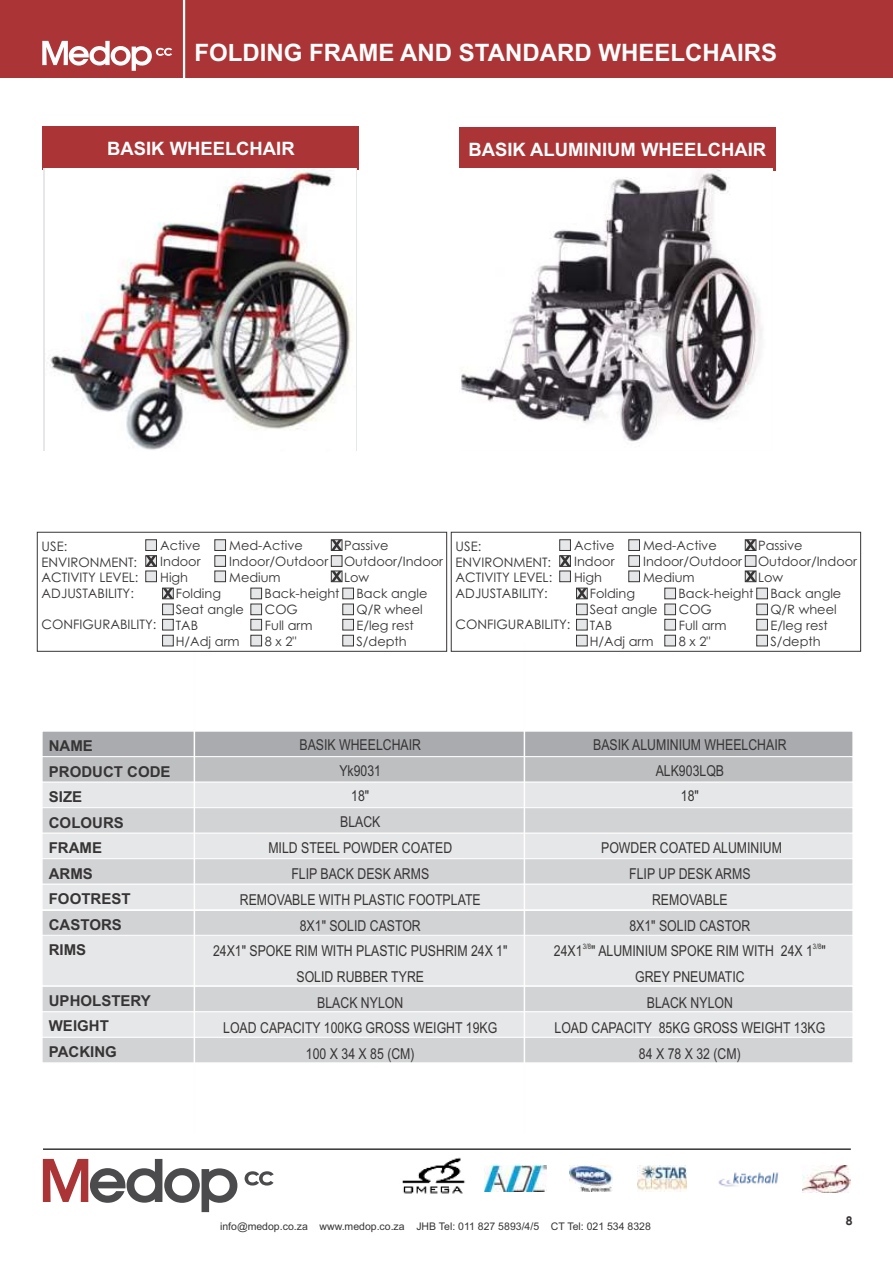
<style>
.page{position:relative;width:893px;height:1263px;background:#fff}
.page>*{position:absolute;margin:0;border:0;box-sizing:border-box;transform-origin:0 0}
.t1{font:700 24px "Arial";color:#fefefe}
.t2{font:700 18.45px "Arial";color:#fefefe}
.t3{font:15px/25.8px "Arial Narrow";color:#373435;text-align:center}
.t4{font:700 15px/25.5px "Arial";color:#373435}
.t5{font:13.05px/15.6px "Century Gothic";color:#373435}
.t6{font:12.9px/15.9px "Century Gothic";color:#373435}
.t7{font:700 12px "Century Gothic";color:#373435}
.t8{font:10.5px "Arial";color:#373435}
.t9{font:7.5px "Arial Narrow";color:#373435}
</style>
<div class="page">
<div style="left:43px;top:126px;width:316px;height:43px;background:#ab3436"></div>
<div style="left:459px;top:127px;width:316px;height:43px;background:#ab3436"></div>
<img style="left:50px;top:169px;width:303px;height:281px">
<img style="left:459px;top:169px;width:311px;height:273px">
<img style="left:402px;top:1157px;width:63px;height:37px">
<div style="left:0;top:0;width:893px;height:78px;background:#ab3436"></div>
<svg style="left:42px;top:41px;width:130px;height:30px"></svg>
<hr style="left:43px;top:1148px;width:808px;height:2px;background:#373435">
<svg style="left:43px;top:1159px;width:194px;height:53px"></svg>
<svg style="left:245px;top:1171px;width:29px;height:14px"></svg>
<img style="left:803px;top:1165px;width:48px;height:27px">
<img style="left:718px;top:1172px;width:61px;height:15px">
<img style="left:484px;top:1165px;width:63px;height:27px">
<img style="left:570px;top:1165px;width:42px;height:27px">
<img style="left:638px;top:1165px;width:48px;height:27px">
<hr style="left:183px;top:0;width:2px;height:79px;background:#fefefe">
<svg style="left:42px;top:731px;width:811px;height:332px;background:#d8d9db"></svg>
<hr style="left:194px;top:643px;width:1px;height:489px;background:#fefefe">
<hr style="left:524px;top:643px;width:1px;height:489px;background:#fefefe">
<svg style="left:214px;top:539px;width:12px;height:43px"></svg>
<svg style="left:250px;top:588px;width:12px;height:58px"></svg>
<svg style="left:342px;top:588px;width:12px;height:58px"></svg>
<div style="left:37px;top:532px;width:410px;height:119px;border:1px solid #373435"></div>
<svg style="left:628px;top:539px;width:12px;height:43px"></svg>
<svg style="left:664px;top:588px;width:12px;height:58px"></svg>
<svg style="left:756px;top:588px;width:12px;height:58px"></svg>
<div style="left:451px;top:532px;width:410px;height:119px;border:1px solid #373435"></div>
<svg style="left:576px;top:588px;width:12px;height:58px"></svg>
<svg style="left:559px;top:539px;width:12px;height:43px"></svg>
<svg style="left:745px;top:539px;width:11px;height:43px"></svg>
<svg style="left:162px;top:588px;width:12px;height:58px"></svg>
<svg style="left:145px;top:539px;width:12px;height:43px"></svg>
<svg style="left:331px;top:539px;width:11px;height:43px"></svg>
<h1 class="t1" style="left:194px;top:43px;width:584px">FOLDING FRAME AND STANDARD WHEELCHAIRS</h1>
<p class="t2" style="left:107px;top:142px;width:189px">BASIK WHEELCHAIR</p>
<p class="t2" style="left:468px;top:143px;width:299px">BASIK ALUMINIUM WHEELCHAIR</p>
<p class="t6" style="left:160px;top:538px;width:42px">Active</p>
<p class="t6" style="left:160px;top:555px;width:42px">Indoor</p>
<p class="t6" style="left:160px;top:571px;width:29px">High</p>
<p class="t6" style="left:176px;top:586px;width:47px">Folding</p>
<p class="t6" style="left:176px;top:602px;width:69px">Seat angle</p>
<p class="t6" style="left:176px;top:618px;width:24px">TAB</p>
<p class="t6" style="left:176px;top:634px;width:65px">H/Adj arm</p>
<p class="t6" style="left:229px;top:538px;width:101px">Med-Active<br>Indoor/Outdoor<br>Medium</p>
<p class="t6" style="left:265px;top:586px;width:77px">Back-height<br>COG<br>Full arm<br>8 x 2"</p>
<p class="t6" style="left:344px;top:538px;width:101px">Passive<br>Outdoor/Indoor<br>Low</p>
<p class="t6" style="left:356px;top:586px;width:72px">Back angle<br>Q/R wheel<br>E/leg rest<br>S/depth</p>
<p class="t5" style="left:42px;top:540px;width:98px">USE:<br>ENVIRONMENT:<br>ACTIVITY LEVEL:<br>ADJUSTABILITY:</p>
<p class="t5" style="left:42px;top:618px;width:116px">CONFIGURABILITY:</p>
<p class="t6" style="left:574px;top:538px;width:42px">Active</p>
<p class="t6" style="left:574px;top:555px;width:42px">Indoor</p>
<p class="t6" style="left:574px;top:571px;width:29px">High</p>
<p class="t6" style="left:590px;top:586px;width:47px">Folding</p>
<p class="t6" style="left:590px;top:602px;width:69px">Seat angle</p>
<p class="t6" style="left:590px;top:618px;width:24px">TAB</p>
<p class="t6" style="left:590px;top:634px;width:65px">H/Adj arm</p>
<p class="t6" style="left:643px;top:538px;width:101px">Med-Active<br>Indoor/Outdoor<br>Medium</p>
<p class="t6" style="left:679px;top:586px;width:77px">Back-height<br>COG<br>Full arm<br>8 x 2"</p>
<p class="t6" style="left:758px;top:538px;width:101px">Passive<br>Outdoor/Indoor<br>Low</p>
<p class="t6" style="left:770px;top:586px;width:72px">Back angle<br>Q/R wheel<br>E/leg rest<br>S/depth</p>
<p class="t5" style="left:456px;top:540px;width:98px">USE:<br>ENVIRONMENT:<br>ACTIVITY LEVEL:<br>ADJUSTABILITY:</p>
<p class="t5" style="left:456px;top:618px;width:116px">CONFIGURABILITY:</p>
<p class="t4" style="left:49px;top:735px;width:123px">NAME<br>PRODUCT CODE<br>SIZE<br>COLOURS<br>FRAME<br>ARMS<br>FOOTREST<br>CASTORS<br>RIMS</p>
<p class="t4" style="left:49px;top:989px;width:103px">UPHOLSTERY<br>WEIGHT<br>PACKING</p>
<p class="t3" style="left:213px;top:733px;width:296px">BASIK WHEELCHAIR<br>Yk9031<br>18"<br>BLACK<br>MILD STEEL POWDER COATED<br>FLIP BACK DESK ARMS<br>REMOVABLE WITH PLASTIC FOOTPLATE<br>8X1" SOLID CASTOR<br>24X1" SPOKE RIM WITH PLASTIC PUSHRIM 24X 1"<br>SOLID RUBBER TYRE<br>BLACK NYLON<br>LOAD CAPACITY 100KG GROSS WEIGHT 19KG<br>100 X 34 X 85 (CM)</p>
<p class="t3" style="left:593px;top:733px;width:195px">BASIK ALUMINIUM WHEELCHAIR<br>ALK903LQB<br>18"</p>
<p class="t3" style="left:601px;top:836px;width:182px">POWDER COATED ALUMINIUM<br>FLIP UP DESK ARMS<br>REMOVABLE<br>8X1" SOLID CASTOR</p>
<p class="t9" style="left:583px;top:943px;width:10px">3/8</p>
<p class="t9" style="left:813px;top:943px;width:10px">3/8</p>
<p class="t3" style="left:554px;top:939px;width:273px">24X1 " ALUMINIUM SPOKE RIM WITH 24X 1 "<br>GREY PNEUMATIC<br>BLACK NYLON<br>LOAD CAPACITY 85KG GROSS WEIGHT 13KG<br>84 X 78 X 32 (CM)</p>
<p class="t8" style="left:220px;top:1222px;width:432px">info@medop.co.za www.medop.co.za JHB Tel: 011 827 5893/4/5 CT Tel: 021 534 8328</p>
<p class="t7" style="left:846px;top:1216px;width:8px">8</p>
</div>
